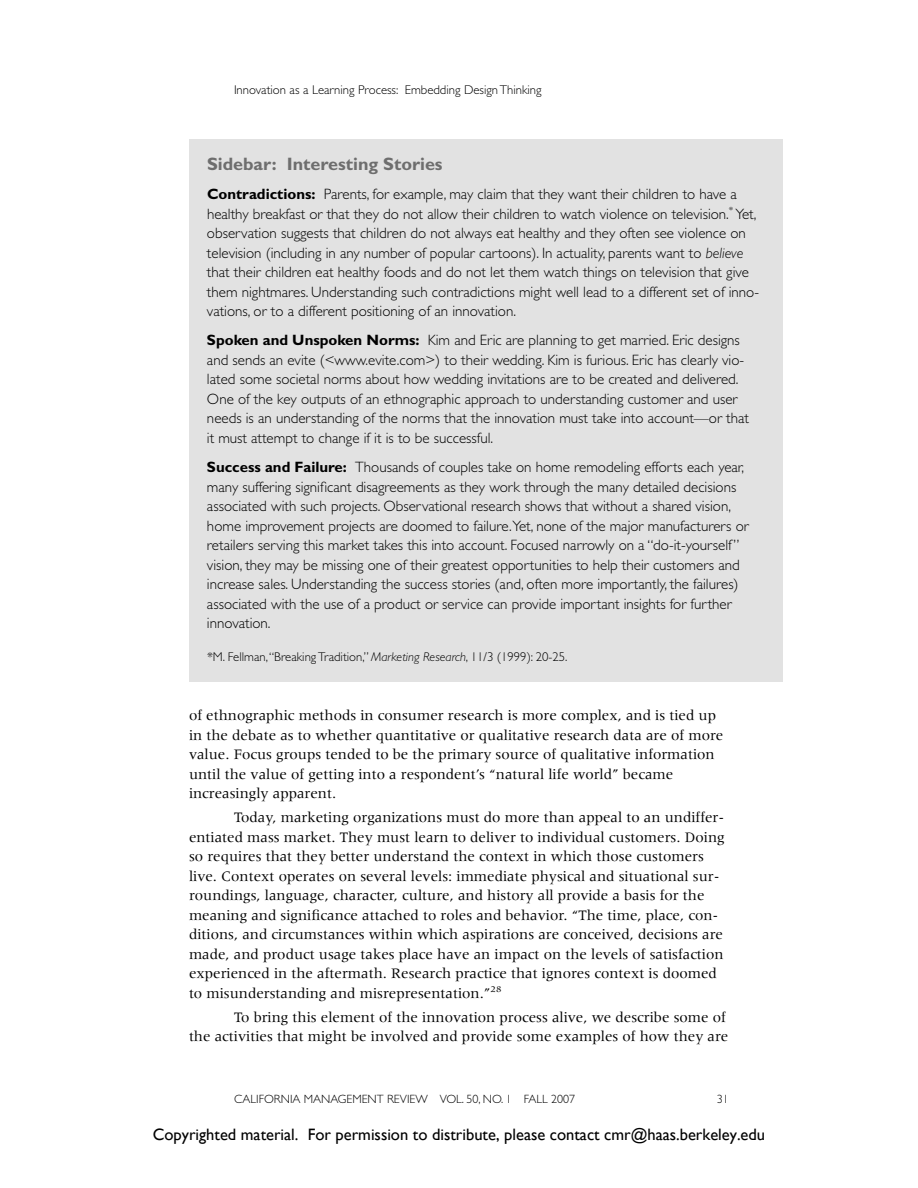
<style>
.page{position:relative;width:918px;height:1188px;background:#fff}
.page>*{position:absolute;margin:0;border:0;box-sizing:border-box;transform-origin:0 0}
.t1{font:700 18px "Gill Sans";color:#6e6e6e}
.t2{font:16.5px "Gill Sans";color:#000}
.t3{font:300 15px/19.5px "Gill Sans";color:#000}
.t4{font:15px/19.5px "Meridien";color:#000}
.t5{font:300 12.75px "Gill Sans";color:#000}
.t6{font:300 12px "Gill Sans";color:#000}
.s1{font-weight:700}
.s2{font-style:italic}
</style>
<div class="page">
<div style="left:189px;top:140px;width:594px;height:542px;background:#e2e2e2"></div>
<p class="t5" style="left:234px;top:85px;width:309px">Innovation as a Learning Process: Embedding Design Thinking</p>
<p class="t1" style="left:207px;top:157px;width:237px">Sidebar: Interesting Stories</p>
<p class="t3" style="left:207px;top:186px;width:554px"><span class="s1">Contradictions:</span> Parents, for example, may claim that they want their children to have a healthy breakfast or that they do not allow their children to watch violence on television.<sup>*</sup> Yet, observation suggests that children do not always eat healthy and they often see violence on television (including in any number of popular cartoons). In actuality, parents want to <span class="s2">believe </span>that their children eat healthy foods and do not let them watch things on television that give them nightmares. Understanding such contradictions might well lead to a different set of inno&shy;vations, or to a different positioning of an innovation.</p>
<p class="t3" style="left:207px;top:332px;width:544px"><span class="s1">Spoken and Unspoken Norms:</span> Kim and Eric are planning to get married. Eric designs and sends an evite (&lt;www.evite.com&gt;) to their wedding. Kim is furious. Eric has clearly vio&shy;lated some societal norms about how wedding invitations are to be created and delivered.<br>One of the key outputs of an ethnographic approach to understanding customer and user needs is an understanding of the norms that the innovation must take into account—or that it must attempt to change if it is to be successful.</p>
<p class="t3" style="left:207px;top:459px;width:543px"><span class="s1">Success and Failure:</span> Thousands of couples take on home remodeling efforts each year, many suffering significant disagreements as they work through the many detailed decisions associated with such projects. Observational research shows that without a shared vision, home improvement projects are doomed to failure.Yet, none of the major manufacturers or retailers serving this market takes this into account. Focused narrowly on a “do-it-yourself” vision, they may be missing one of their greatest opportunities to help their customers and increase sales. Understanding the success stories (and, often more importantly, the failures) associated with the use of a product or service can provide important insights for further innovation.</p>
<p class="t5" style="left:207px;top:652px;width:362px">*M. Fellman,“Breaking Tradition,” <span class="s2">Marketing Research</span>, 11/3 (1999): 20-25.</p>
<p class="t4" style="left:189px;top:707px;width:536px">of ethnographic methods in consumer research is more complex, and is tied up in the debate as to whether quantitative or qualitative research data are of more value. Focus groups tended to be the primary source of qualitative information until the value of getting into a respondent’s “natural life world” became increasingly apparent.</p>
<p class="t4" style="left:189px;top:809px;width:537px;text-indent:45px">Today, marketing organizations must do more than appeal to an undiffer&shy;entiated mass market. They must learn to deliver to individual customers. Doing so requires that they better understand the context in which those customers live. Context operates on several levels: immediate physical and situational sur&shy;roundings, language, character, culture, and history all provide a basis for the meaning and significance attached to roles and behavior. “The time, place, con&shy;ditions, and circumstances within which aspirations are conceived, decisions are made, and product usage takes place have an impact on the levels of satisfaction experienced in the aftermath. Research practice that ignores context is doomed to misunderstanding and misrepresentation.”<sup>28</sup></p>
<p class="t4" style="left:189px;top:1008px;width:541px;text-align:right">To bring this element of the innovation process alive, we describe some of<br>the activities that might be involved and provide some examples of how they are</p>
<p class="t6" style="left:234px;top:1094px;width:343px">CALIFORNIA MANAGEMENT REVIEW VOL. 50, NO. 1 FALL 2007</p>
<p class="t6" style="left:717px;top:1094px;width:13px">31</p>
<p class="t2" style="left:153px;top:1125px;width:614px">Copyrighted material. For permission to distribute, please contact cmr@haas.berkeley.edu</p>
</div>
